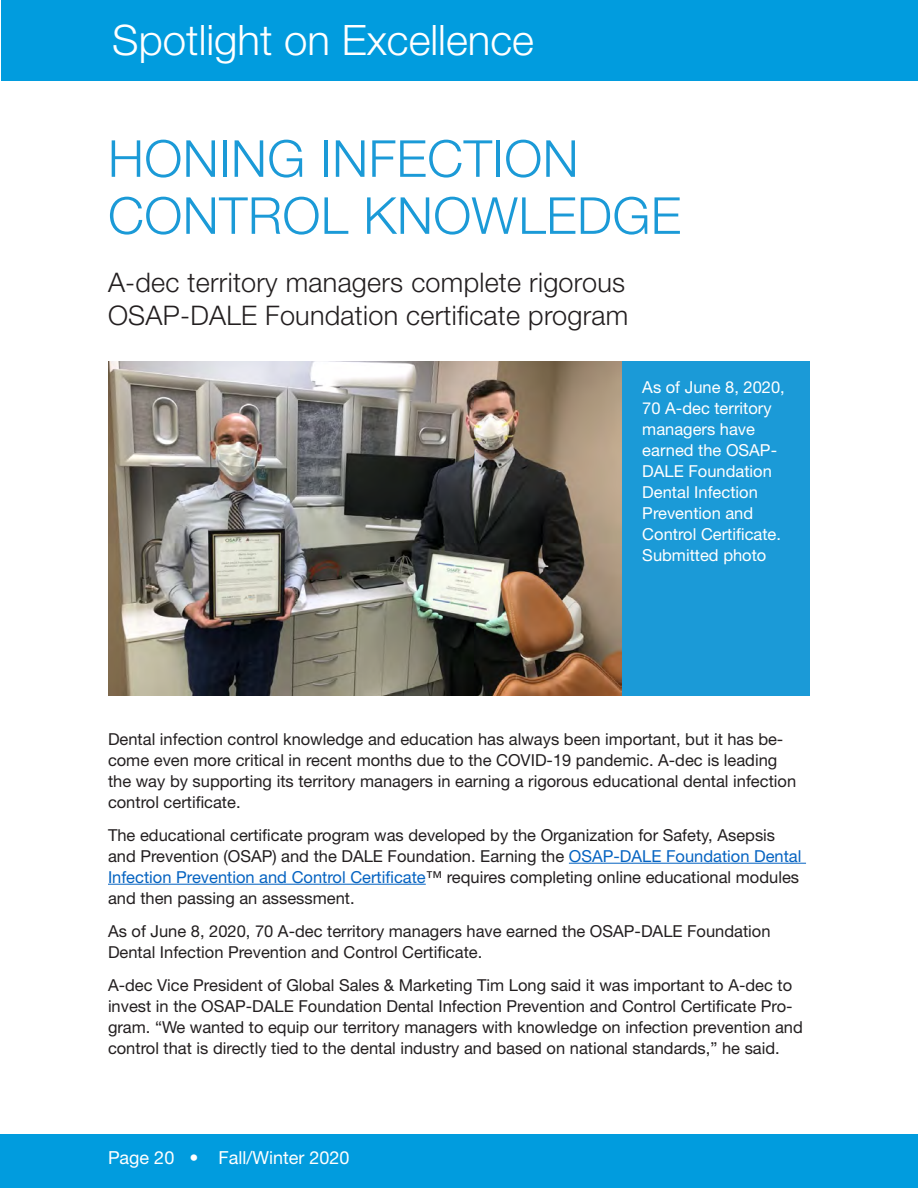
<style>
.page{position:relative;width:918px;height:1188px;background:#fff}
.page>*{position:absolute;margin:0;border:0;box-sizing:border-box;transform-origin:0 0}
.t1{font:300 51px/57px "Helvetica Neue LT Std";letter-spacing:.01em;color:#1b9ad7}
.t2{font:300 42px "Helvetica Neue LT Std";color:#fff}
.t3{font:300 27px/33px "Helvetica Neue LT Std";letter-spacing:.01em;color:#231f20}
.t4{font:18px "Helvetica Neue LT Std";color:#fff}
.t5{font:16.5px/21px "Helvetica Neue LT Std";color:#231f20}
.t6{font:16.5px/21px "Helvetica Neue LT Std";color:#fff}
.s1{color:#0563c1}
</style>
<div class="page">
<div style="left:0;top:1134px;width:918px;height:54px;background:#019cde"></div>
<hr style="left:569px;top:863px;width:237px;height:1px;background:#0563c1">
<hr style="left:108px;top:884px;width:318px;height:1px;background:#0563c1">
<img style="left:108px;top:361px;width:514px;height:335px">
<div style="left:622px;top:361px;width:188px;height:335px;background:#1b9ad7"></div>
<div style="left:2px;top:0;width:916px;height:81px;background:#019cde"></div>
<p class="t2" style="left:112px;top:14px;width:423px">Spotlight on Excellence</p>
<p class="t1" style="left:108px;top:129px;width:575px">HONING INFECTION<br>CONTROL KNOWLEDGE</p>
<p class="t3" style="left:108px;top:266px;width:522px">A-dec territory managers complete rigorous<br>OSAP-DALE Foundation certificate program</p>
<p class="t6" style="left:642px;top:377px;width:144px">As of June 8, 2020,<br>70 A-dec territory managers have earned the OSAP-<br>DALE Foundation<br>Dental Infection<br>Prevention and<br>Control Certificate.<br>Submitted photo</p>
<p class="t5" style="left:108px;top:728px;width:690px">Dental infection control knowledge and education has always been important, but it has be&shy;come even more critical in recent months due to the COVID-19 pandemic. A-dec is leading the way by supporting its territory managers in earning a rigorous educational dental infection control certificate.</p>
<p class="t5" style="left:108px;top:824px;width:695px">The educational certificate program was developed by the Organization for Safety, Asepsis and Prevention (OSAP) and the DALE Foundation. Earning the <span class="s1">OSAP-DALE Foundation Dental Infection Prevention and Control Certificate</span>™ requires completing online educational modules and then passing an assessment.</p>
<p class="t5" style="left:108px;top:920px;width:664px">As of June 8, 2020, 70 A-dec territory managers have earned the OSAP-DALE Foundation<br>Dental Infection Prevention and Control Certificate.</p>
<p class="t5" style="left:108px;top:974px;width:696px">A-dec Vice President of Global Sales &amp; Marketing Tim Long said it was important to A-dec to invest in the OSAP-DALE Foundation Dental Infection Prevention and Control Certificate Pro&shy;gram. “We wanted to equip our territory managers with knowledge on infection prevention and control that is directly tied to the dental industry and based on national standards,” he said.</p>
<p class="t4" style="left:108px;top:1147px;width:243px">Page 20 • Fall/Winter 2020</p>
</div>
